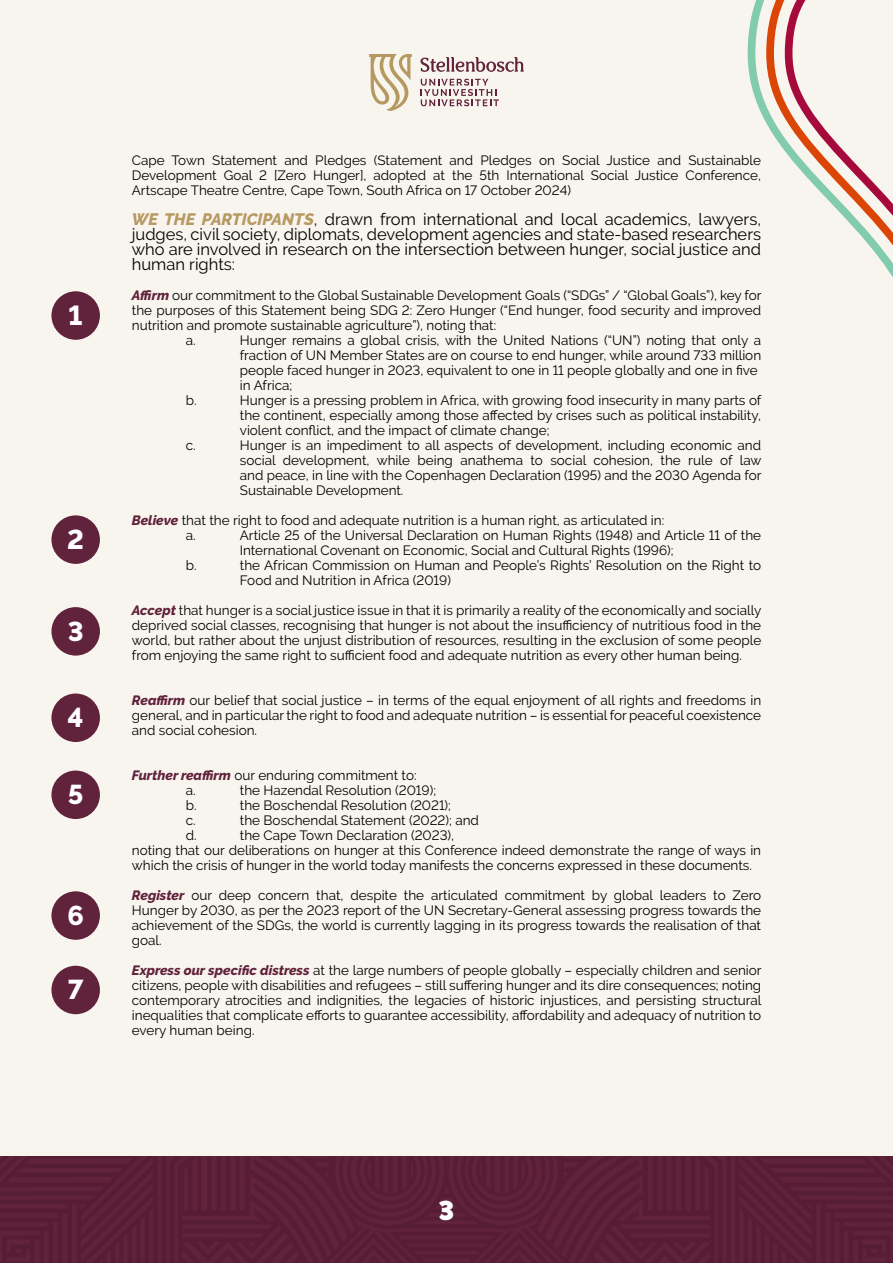
<style>
.page{position:relative;width:893px;height:1263px;background:#fff}
.page>*{position:absolute;margin:0;border:0;box-sizing:border-box;transform-origin:0 0}
.t1{font:800 27.15px "Raleway";color:#fff}
.t2{font:900 27px "Raleway";color:#fff}
.t3{font:16.5px/15px "Raleway";color:#000;text-align:justify}
.t4{font:13.5px/15px "Raleway";color:#000;text-align:justify}
.s1{font-weight:800;font-style:italic;color:#b79962}
.s2{font-weight:800;font-style:italic;color:#61223b}
</style>
<div class="page">
<div style="left:446px;top:1156px;width:447px;height:107px;background:#5b1f36"></div>
<div style="left:0;top:1156px;width:446px;height:107px;background:#5b1f36"></div>
<div style="left:0;top:0;width:893px;height:1155px;background:#f8f5ef"></div>
<svg style="left:369px;top:54px;width:43px;height:57px"></svg>
<svg style="left:420px;top:57px;width:104px;height:15px"></svg>
<svg style="left:421px;top:79px;width:78px;height:27px"></svg>
<svg style="left:748px;top:0;width:145px;height:277px"></svg>
<div style="left:51px;top:291px;width:49px;height:49px;background:#61223b;border-radius:50%"></div>
<div style="left:51px;top:515px;width:49px;height:49px;background:#61223b;border-radius:50%"></div>
<div style="left:51px;top:607px;width:49px;height:49px;background:#61223b;border-radius:50%"></div>
<div style="left:51px;top:693px;width:49px;height:49px;background:#61223b;border-radius:50%"></div>
<div style="left:51px;top:770px;width:49px;height:49px;background:#61223b;border-radius:50%"></div>
<div style="left:51px;top:891px;width:49px;height:49px;background:#61223b;border-radius:50%"></div>
<div style="left:51px;top:966px;width:49px;height:48px;background:#61223b;border-radius:50%"></div>
<h1 class="t1" style="left:69px;top:300px;width:16px">1</h1>
<h1 class="t1" style="left:67px;top:524px;width:18px">2</h1>
<h1 class="t1" style="left:68px;top:616px;width:17px">3</h1>
<h1 class="t1" style="left:68px;top:702px;width:18px">4</h1>
<h1 class="t1" style="left:68px;top:779px;width:17px">5</h1>
<h1 class="t1" style="left:67px;top:900px;width:18px">6</h1>
<h1 class="t1" style="left:68px;top:974px;width:17px">7</h1>
<p class="t4" style="left:132px;top:153px;width:631px">Cape Town Statement and Pledges (Statement and Pledges on Social Justice and Sustainable Development Goal 2 [Zero Hunger], adopted at the 5th International Social Justice Conference, Artscape Theatre Centre, Cape Town, South Africa on 17 October 2024)</p>
<p class="t3" style="left:132px;top:212px;width:631px"><span class="s1">WE THE PARTICIPANTS</span>, drawn from international and local academics, lawyers, judges, civil society, diplomats, development agencies and state-based researchers who are involved in research on the intersection between hunger, social justice and human rights:</p>
<p class="t4" style="left:132px;top:288px;width:631px"><span class="s2">Affirm</span> our commitment to the Global Sustainable Development Goals (“SDGs” / “Global Goals”), key for</p>
<p class="t4" style="left:132px;top:303px;width:631px">the purposes of this Statement being SDG 2: Zero Hunger (“End hunger, food security and improved</p>
<p class="t4" style="left:132px;top:318px;width:366px">nutrition and promote sustainable agriculture”), noting that:</p>
<p class="t4" style="left:186px;top:333px;width:11px">a.</p>
<p class="t4" style="left:240px;top:333px;width:523px;text-align:left">Hunger remains a global crisis, with the United Nations (“UN”) noting that only a fraction of UN Member States are on course to end hunger, while around 733 million people faced hunger in 2023, equivalent to one in 11 people globally and one in five in Africa;</p>
<p class="t4" style="left:186px;top:393px;width:12px">b.</p>
<p class="t4" style="left:240px;top:393px;width:523px">Hunger is a pressing problem in Africa, with growing food insecurity in many parts of the continent, especially among those affected by crises such as political instability, violent conflict, and the impact of climate change;</p>
<p class="t4" style="left:186px;top:438px;width:11px">c.</p>
<p class="t4" style="left:240px;top:438px;width:523px">Hunger is an impediment to all aspects of development, including economic and social development, while being anathema to social cohesion, the rule of law and peace, in line with the Copenhagen Declaration (1995) and the 2030 Agenda for Sustainable Development.</p>
<p class="t4" style="left:186px;top:513px;width:480px;text-indent:-54px"><span class="s2">Believe</span> that the right to food and adequate nutrition is a human right, as articulated in: a.</p>
<p class="t4" style="left:240px;top:528px;width:523px">Article 25 of the Universal Declaration on Human Rights (1948) and Article 11 of the<br>International Covenant on Economic, Social and Cultural Rights (1996);</p>
<p class="t4" style="left:186px;top:558px;width:12px">b.</p>
<p class="t4" style="left:240px;top:558px;width:523px">the African Commission on Human and People’s Rights’ Resolution on the Right to<br>Food and Nutrition in Africa (2019)</p>
<p class="t4" style="left:132px;top:603px;width:631px"><span class="s2">Accept</span> that hunger is a social justice issue in that it is primarily a reality of the economically and socially deprived social classes, recognising that hunger is not about the insufficiency of nutritious food in the world, but rather about the unjust distribution of resources, resulting in the exclusion of some people from enjoying the same right to sufficient food and adequate nutrition as every other human being.</p>
<p class="t4" style="left:132px;top:693px;width:631px"><span class="s2">Reaffirm</span> our belief that social justice – in terms of the equal enjoyment of all rights and freedoms in general, and in particular the right to food and adequate nutrition – is essential for peaceful coexistence and social cohesion.</p>
<p class="t4" style="left:186px;top:768px;width:232px;text-indent:-54px"><span class="s2">Further reaffirm</span> our enduring commitment to: a.</p>
<p class="t4" style="left:240px;top:783px;width:198px">the Hazendal Resolution (2019);</p>
<p class="t4" style="left:186px;top:798px;width:12px">b.</p>
<p class="t4" style="left:240px;top:798px;width:213px">the Boschendal Resolution (2021);</p>
<p class="t4" style="left:186px;top:813px;width:11px">c.</p>
<p class="t4" style="left:240px;top:813px;width:241px">the Boschendal Statement (2022); and</p>
<p class="t4" style="left:186px;top:828px;width:12px">d.</p>
<p class="t4" style="left:132px;top:828px;width:631px;text-align:left;text-indent:108px">the Cape Town Declaration (2023),<br>noting that our deliberations on hunger at this Conference indeed demonstrate the range of ways in which the crisis of hunger in the world today manifests the concerns expressed in these documents.</p>
<p class="t4" style="left:132px;top:888px;width:631px"><span class="s2">Register</span> our deep concern that, despite the articulated commitment by global leaders to Zero Hunger by 2030, as per the 2023 report of the UN Secretary-General assessing progress towards the achievement of the SDGs, the world is currently lagging in its progress towards the realisation of that goal.</p>
<p class="t4" style="left:132px;top:963px;width:631px"><span class="s2">Express our specific distress</span> at the large numbers of people globally – especially children and senior citizens, people with disabilities and refugees – still suffering hunger and its dire consequences; noting contemporary atrocities and indignities, the legacies of historic injustices, and persisting structural inequalities that complicate efforts to guarantee accessibility, affordability and adequacy of nutrition to every human being.</p>
<h2 class="t2" style="left:439px;top:1195px;width:17px">3</h2>
</div>
